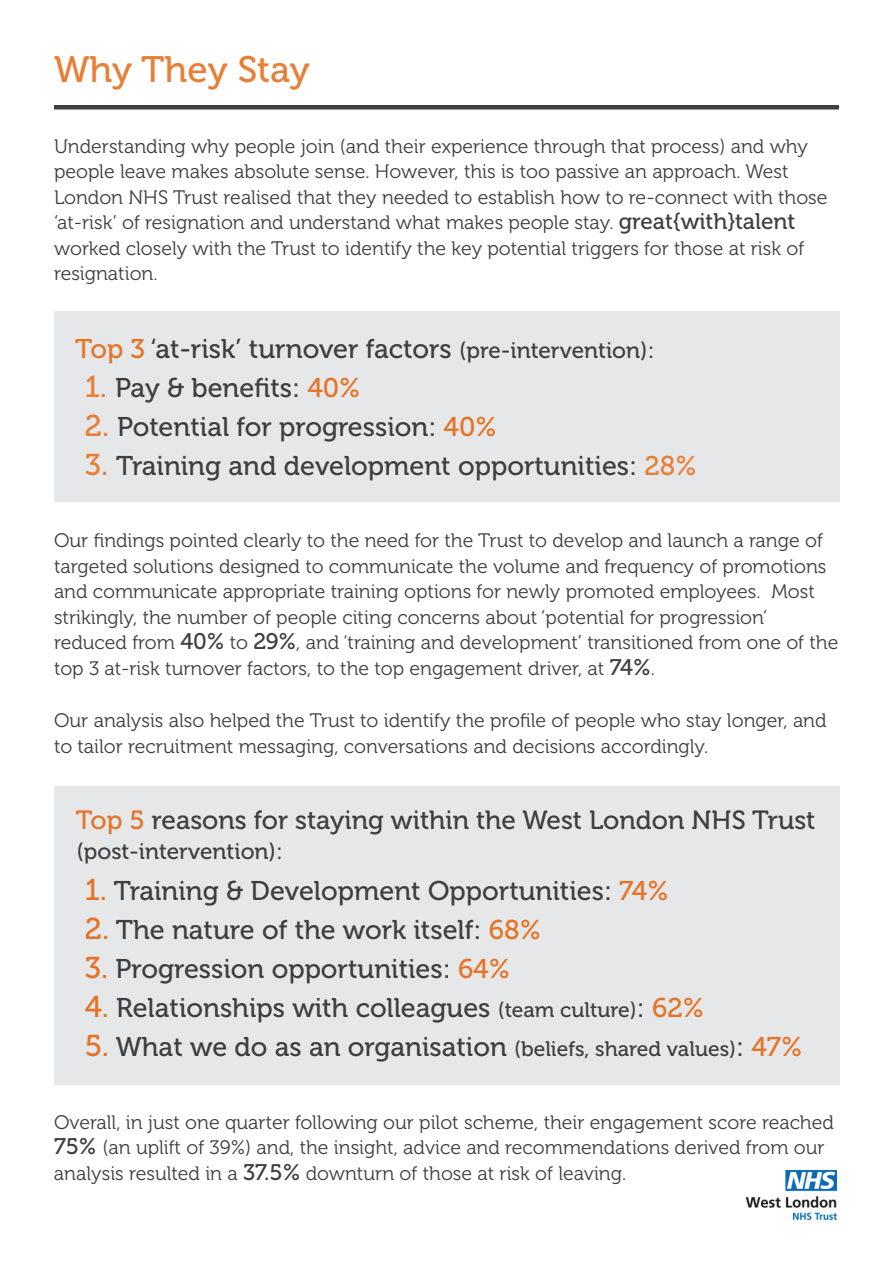
<style>
.page{position:relative;width:893px;height:1263px;background:#fff}
.page>*{position:absolute;margin:0;border:0;box-sizing:border-box;transform-origin:0 0}
.t1{font:36.75px "Museo 500";color:#e77f36}
.t2{font:27px "Museo 500";color:#3e3e3f}
.t3{font:26.25px "Museo 500";color:#3e3e3f}
.t4{font:22.5px "Museo 500";color:#3e3e3f}
.t5{font:19.5px/25.5px "Museo 300";color:#3e3e3f}
.s1{font-family:"Museo 500";font-size:22.5px}
.s2{color:#e57325}
.s3{font-size:22.5px}
.s4{font-size:30px;color:#e77f36}
.s5{color:#e77f36}
.s6{font-size:30px;color:#e57325}
.s7{font-size:21px}
</style>
<div class="page">
<div style="left:54px;top:786px;width:786px;height:298px;background:#e6e7e9"></div>
<div style="left:54px;top:311px;width:786px;height:191px;background:#e6e7e9"></div>
<div style="left:54px;top:105px;width:785px;height:5px;background:#3e3e3f"></div>
<img style="left:747px;top:1171px;width:89px;height:48px">
<h1 class="t1" style="left:54px;top:49px;width:257px">Why They Stay</h1>
<p class="t5" style="left:54px;top:134px;width:775px">Understanding why people join (and their experience through that process) and why people leave makes absolute sense. However, this is too passive an approach. West London NHS Trust realised that they needed to establish how to re-connect with those ‘at-risk’ of resignation and understand what makes people stay. <span class="s1">great{with}talent </span>worked closely with the Trust to identify the key potential triggers for those at risk of resignation.</p>
<h2 class="t2" style="left:75px;top:334px;width:581px"><span class="s2">Top 3</span> ‘at-risk’ turnover factors <span class="s3">(pre-intervention):</span></h2>
<h2 class="t2" style="left:85px;top:373px;width:277px"><span class="s4">1.</span> Pay &amp; benefits: <span class="s2">40%</span></h2>
<h2 class="t2" style="left:85px;top:412px;width:413px"><span class="s4">2.</span> Potential for progression: <span class="s2">40%</span></h2>
<h2 class="t2" style="left:85px;top:451px;width:613px"><span class="s4">3.</span> Training and development opportunities: <span class="s5">28%</span></h2>
<p class="t5" style="left:54px;top:528px;width:786px">Our findings pointed clearly to the need for the Trust to develop and launch a range of targeted solutions designed to communicate the volume and frequency of promotions and communicate appropriate training options for newly promoted employees. Most strikingly, the number of people citing concerns about ‘potential for progression’ reduced from <span class="s1">40%</span> to <span class="s1">29%</span>, and ‘training and development’ transitioned from one of the top 3 at-risk turnover factors, to the top engagement driver, at <span class="s1">74%</span>.</p>
<p class="t5" style="left:54px;top:708px;width:774px">Our analysis also helped the Trust to identify the profile of people who stay longer, and to tailor recruitment messaging, conversations and decisions accordingly.</p>
<h3 class="t3" style="left:76px;top:806px;width:741px"><span class="s2">Top 5</span> reasons for staying within the West London NHS Trust</h3>
<p class="t4" style="left:76px;top:839px;width:208px">(post-intervention):</p>
<h2 class="t2" style="left:85px;top:875px;width:585px"><span class="s6">1.</span> Training &amp; Development Opportunities: <span class="s2">74%</span></h2>
<h2 class="t2" style="left:85px;top:914px;width:457px"><span class="s6">2.</span> The nature of the work itself: <span class="s2">68%</span></h2>
<h2 class="t2" style="left:85px;top:953px;width:427px"><span class="s6">3.</span> Progression opportunities: <span class="s2">64%</span></h2>
<h2 class="t2" style="left:85px;top:992px;width:621px"><span class="s6">4.</span> Relationships with colleagues <span class="s7">(team culture)</span>: <span class="s2">62%</span></h2>
<h2 class="t2" style="left:85px;top:1031px;width:719px"><span class="s6">5.</span> What we do as an organisation <span class="s7">(beliefs, shared values)</span>: <span class="s2">47%</span></h2>
<p class="t5" style="left:54px;top:1109px;width:781px">Overall, in just one quarter following our pilot scheme, their engagement score reached<br><span class="s1">75%</span> (an uplift of 39%) and, the insight, advice and recommendations derived from our analysis resulted in a <span class="s1">37.5%</span> downturn of those at risk of leaving.</p>
</div>
